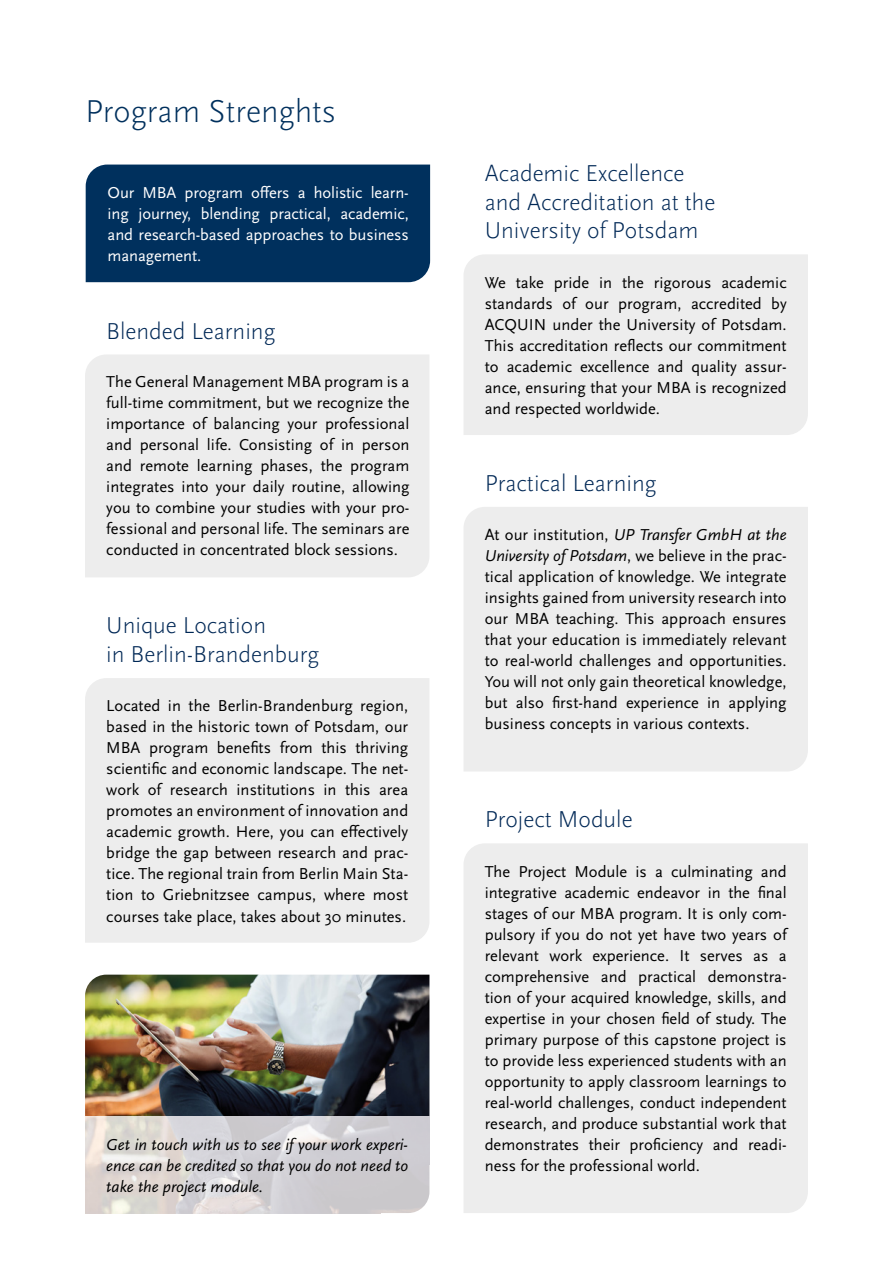
<style>
.page{position:relative;width:893px;height:1263px;background:#fff}
.page>*{position:absolute;margin:0;border:0;box-sizing:border-box;transform-origin:0 0}
.t1{font:300 33px "Scala Sans Pro";color:#00305d}
.t2{font:300 24px/28.8px "Scala Sans Pro";color:#002856}
.t3{font:16.5px/21px "Scala Sans Pro";color:#000;text-align:justify}
.t4{font:16.5px/21px "Scala Sans Pro";letter-spacing:-.005em;color:#fff;text-align:justify}
.t5{font:italic 16.5px/21px "Scala Sans Pro";color:#000;text-align:justify}
.s1{font-style:italic}
</style>
<div class="page">
<img style="left:85px;top:975px;width:344px;height:141px">
<div style="left:85px;top:678px;width:344px;height:265px;background:#ededed"></div>
<div style="left:464px;top:507px;width:344px;height:264px;background:#ededed"></div>
<div style="left:86px;top:165px;width:344px;height:117px;background:#00305d"></div>
<img style="left:85px;top:1116px;width:344px;height:97px">
<div style="left:464px;top:843px;width:344px;height:370px;background:#ededed"></div>
<div style="left:85px;top:355px;width:344px;height:222px;background:#ededed"></div>
<div style="left:464px;top:254px;width:344px;height:181px;background:#ededed"></div>
<h1 class="t1" style="left:85px;top:93px;width:253px">Program Strenghts</h1>
<p class="t4" style="left:108px;top:182px;width:303px">Our MBA program offers a holistic learn&shy;ing journey, blending practical, academic, and research-based approaches to business management.</p>
<h2 class="t2" style="left:106px;top:316px;width:171px">Blended Learning</h2>
<p class="t3" style="left:106px;top:371px;width:305px">The General Management MBA program is a full-time commitment, but we recognize the importance of balancing your professional and personal life. Consisting of in person and remote learning phases, the program integrates into your daily routine, allowing you to combine your studies with your pro&shy;fessional and personal life. The seminars are conducted in concentrated block sessions.</p>
<h2 class="t2" style="left:106px;top:611px;width:215px">Unique Location<br>in Berlin-Brandenburg</h2>
<p class="t3" style="left:106px;top:695px;width:303px">Located in the Berlin-Brandenburg region, based in the historic town of Potsdam, our MBA program benefits from this thriving scientific and economic landscape. The net&shy;work of research institutions in this area promotes an environment of innovation and academic growth. Here, you can effectively bridge the gap between research and prac&shy;tice. The regional train from Berlin Main Sta&shy;tion to Griebnitzsee campus, where most courses take place, takes about 30 minutes.</p>
<p class="t5" style="left:106px;top:1134px;width:303px">Get in touch with us to see if your work experi&shy;ence can be credited so that you do not need to take the project module.</p>
<h2 class="t2" style="left:485px;top:159px;width:232px">Academic Excellence and Accreditation at the<br>University of Potsdam</h2>
<p class="t3" style="left:485px;top:272px;width:303px">We take pride in the rigorous academic standards of our program, accredited by ACQUIN under the University of Potsdam.<br>This accreditation reflects our commitment to academic excellence and quality assur&shy;ance, ensuring that your MBA is recognized and respected worldwide.</p>
<h2 class="t2" style="left:485px;top:469px;width:173px">Practical Learning</h2>
<p class="t3" style="left:485px;top:524px;width:303px">At our institution, <span class="s1">UP Transfer GmbH at the University of Potsdam</span>, we believe in the prac&shy;tical application of knowledge. We integrate insights gained from university research into our MBA teaching. This approach ensures that your education is immediately relevant to real-world challenges and opportunities.<br>You will not only gain theoretical knowledge, but also first-hand experience in applying business concepts in various contexts.</p>
<h2 class="t2" style="left:485px;top:805px;width:149px">Project Module</h2>
<p class="t3" style="left:485px;top:861px;width:303px">The Project Module is a culminating and integrative academic endeavor in the final stages of our MBA program. It is only com&shy;pulsory if you do not yet have two years of relevant work experience. It serves as a comprehensive and practical demonstra&shy;tion of your acquired knowledge, skills, and expertise in your chosen field of study. The primary purpose of this capstone project is to provide less experienced students with an opportunity to apply classroom learnings to real-world challenges, conduct independent research, and produce substantial work that demonstrates their proficiency and readi&shy;ness for the professional world.</p>
</div>
